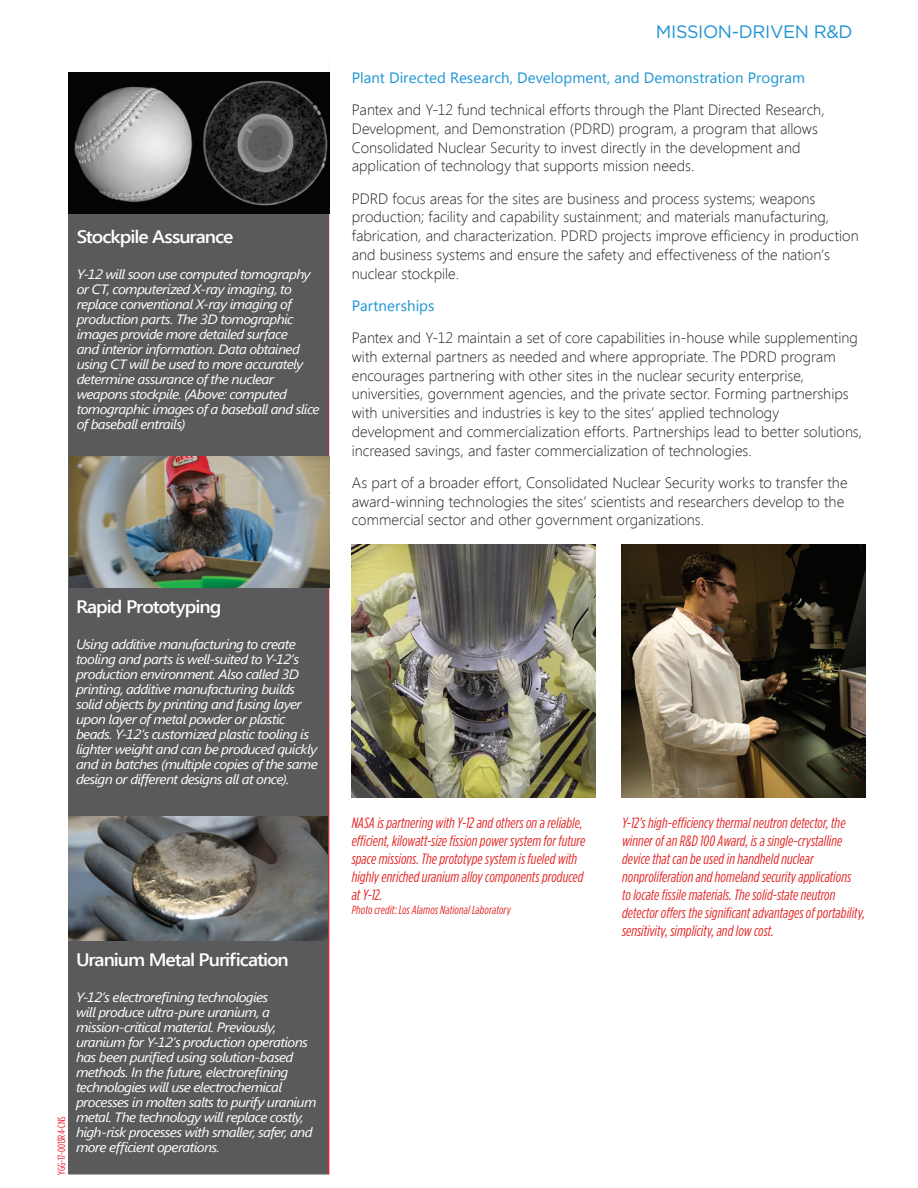
<style>
.page{position:relative;width:918px;height:1188px;background:#fff}
.page>*{position:absolute;margin:0;border:0;box-sizing:border-box;transform-origin:0 0}
.t1{font:600 18px "Segoe UI";letter-spacing:-.055em;color:#fff;scale:1.08 1}
.t2{font:18px "Gotham";letter-spacing:-.02em;color:#1c94d2}
.t3{font:300 15px/18.8px "Segoe UI";color:#231f20}
.t4{font:italic 15px/18px "Gotham Condensed";letter-spacing:.005em;color:#e52424}
.t5{font:15px "Segoe UI";letter-spacing:.005em;color:#1c94d2}
.t6{font:italic 13.5px/15px "Segoe UI";letter-spacing:-.045em;color:#fff;scale:1.08 1}
.t7{font:italic 12px "Gotham Condensed";letter-spacing:.01em;color:#e52424}
.t8{font:10.5px "Gotham Condensed";color:#ee1b2c}
</style>
<div class="page">
<div style="left:68px;top:72px;width:261px;height:1102px;background:#5a5a5d;border:2px solid #5a5a5d"></div>
<hr style="left:328px;top:47px;width:1px;height:1127px;background:#ee1b2c">
<img style="left:621px;top:544px;width:244px;height:254px">
<img style="left:69px;top:456px;width:260px;height:132px">
<img style="left:68px;top:816px;width:260px;height:125px">
<img style="left:352px;top:544px;width:244px;height:254px">
<img style="left:68px;top:72px;width:261px;height:142px">
<p class="t1" style="left:77px;top:224px;width:147px">Stockpile Assurance</p>
<p class="t6" style="left:77px;top:266px;width:226px">Y-12 will soon use computed tomography or CT, computerized X-ray imaging, to replace conventional X-ray imaging of production parts. The 3D tomographic images provide more detailed surface<br>and interior information. Data obtained using CT will be used to more accurately determine assurance of the nuclear weapons stockpile. (Above: computed tomographic images of a baseball and slice of baseball entrails)</p>
<p class="t1" style="left:76px;top:594px;width:136px">Rapid Prototyping</p>
<p class="t6" style="left:76px;top:636px;width:225px">Using additive manufacturing to create tooling and parts is well‑suited to Y-12’s production environment. Also called 3D printing, additive manufacturing builds solid objects by printing and fusing layer upon layer of metal powder or plastic beads. Y-12’s customized plastic tooling is lighter weight and can be produced quickly and in batches (multiple copies of the same design or different designs all at once).</p>
<p class="t8" style="left:55px;top:1174px;width:60px;rotate:-90deg">YGG-17-0013R4-CNS</p>
<p class="t1" style="left:76px;top:947px;width:199px">Uranium Metal Purification</p>
<p class="t6" style="left:76px;top:989px;width:224px">Y-12’s electrorefining technologies<br>will produce ultra‑pure uranium, a mission‑critical material. Previously, uranium for Y-12’s production operations has been purified using solution‑based methods. In the future, electrorefining technologies will use electrochemical processes in molten salts to purify uranium metal. The technology will replace costly, high‑risk processes with smaller, safer, and more efficient operations.</p>
<p class="t2" style="left:656px;top:20px;width:198px">MISSION-DRIVEN R&amp;D</p>
<p class="t5" style="left:352px;top:67px;width:455px">Plant Directed Research, Development, and Demonstration Program</p>
<p class="t3" style="left:352px;top:100px;width:474px">Pantex and Y-12 fund technical efforts through the Plant Directed Research, Development, and Demonstration (PDRD) program, a program that allows Consolidated Nuclear Security to invest directly in the development and application of technology that supports mission needs.</p>
<p class="t3" style="left:352px;top:188px;width:508px">PDRD focus areas for the sites are business and process systems; weapons production; facility and capability sustainment; and materials manufacturing, fabrication, and characterization. PDRD projects improve efficiency in production and business systems and ensure the safety and effectiveness of the nation’s nuclear stockpile.</p>
<p class="t5" style="left:352px;top:295px;width:84px">Partnerships</p>
<p class="t3" style="left:352px;top:328px;width:512px">Pantex and Y-12 maintain a set of core capabilities in-house while supplementing with external partners as needed and where appropriate. The PDRD program encourages partnering with other sites in the nuclear security enterprise, universities, government agencies, and the private sector. Forming partnerships with universities and industries is key to the sites’ applied technology development and commercialization efforts. Partnerships lead to better solutions, increased savings, and faster commercialization of technologies.</p>
<p class="t3" style="left:352px;top:473px;width:497px">As part of a broader effort, Consolidated Nuclear Security works to transfer the award-winning technologies the sites’ scientists and researchers develop to the commercial sector and other government organizations.</p>
<p class="t4" style="left:352px;top:814px;width:235px">NASA is partnering with Y-12 and others on a reliable, efficient, kilowatt-size fission power system for future space missions. The prototype system is fueled with highly enriched uranium alloy components produced at Y-12.</p>
<p class="t7" style="left:352px;top:903px;width:161px">Photo credit: Los Alamos National Laboratory</p>
<p class="t4" style="left:622px;top:814px;width:244px">Y-12’s high-efficiency thermal neutron detector, the winner of an R&amp;D 100 Award, is a single-crystalline device that can be used in handheld nuclear nonproliferation and homeland security applications<br>to locate fissile materials. The solid-state neutron detector offers the significant advantages of portability, sensitivity, simplicity, and low cost.</p>
</div>
